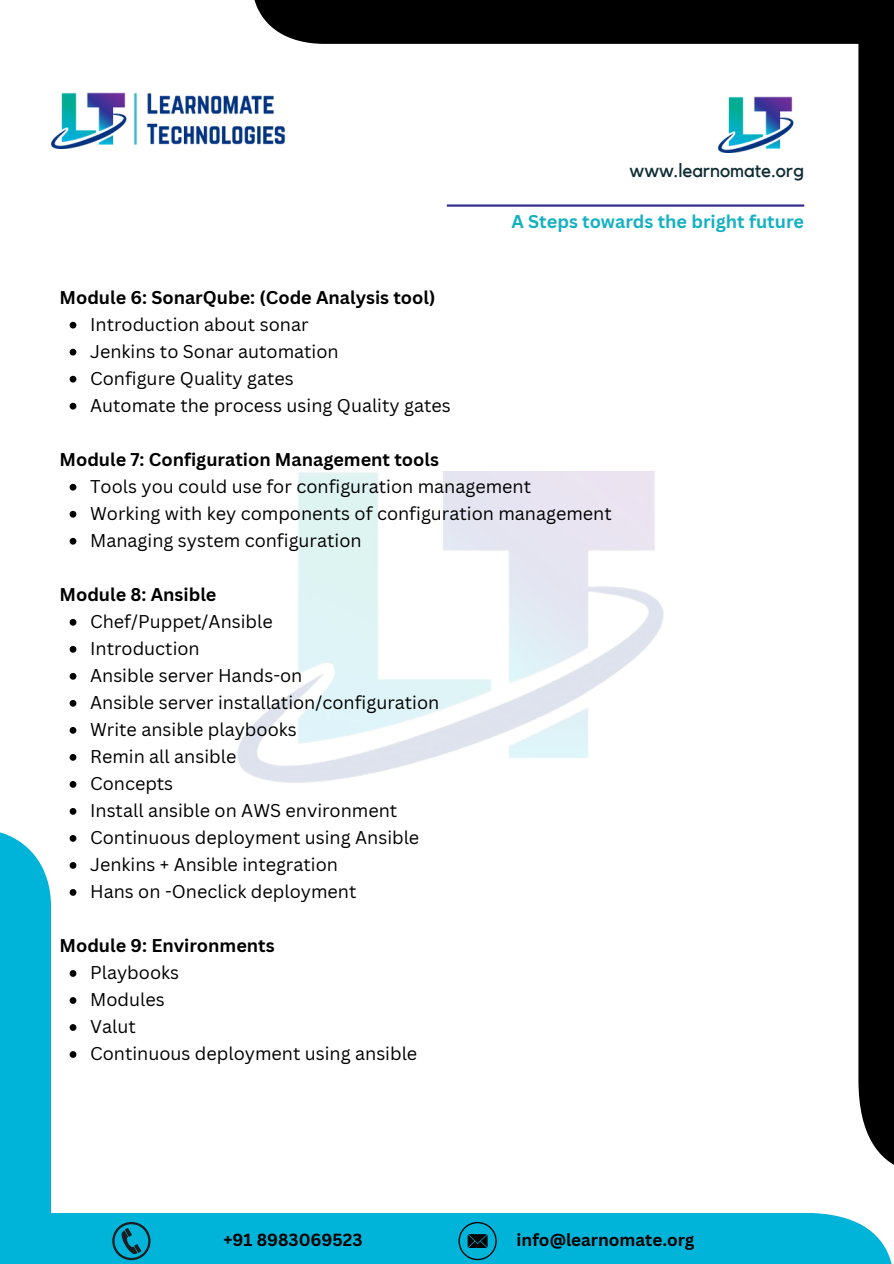
<style>
.page{position:relative;width:894px;height:1264px;background:#fff}
.page>*{position:absolute;margin:0;border:0;box-sizing:border-box;transform-origin:0 0}
.t1{font:19.05px "Kollektif";color:#0f2c33}
.t2{font:18px "Canva Sans";color:#000}
.t3{font:700 18px "Canva Sans";color:#000}
.t4{font:700 18px "Canva Sans";color:#14b1c3}
.t5{font:700 17.1px "Canva Sans";color:#000}
</style>
<div class="page">
<div style="left:252px;top:0;width:641px;height:44px;background:#000"></div>
<div style="left:858px;top:0;width:35px;height:1173px;background:#000"></div>
<div style="left:0;top:829px;width:51px;height:434px;background:#00b3d8"></div>
<div style="left:0;top:1212px;width:893px;height:51px;background:#00b3d8"></div>
<hr style="left:446px;top:204px;width:358px;height:3px;background:#362e8d">
<img style="left:237px;top:471px;width:427px;height:312px">
<svg style="left:112px;top:1222px;width:38px;height:38px"></svg>
<svg style="left:458px;top:1221px;width:38px;height:39px"></svg>
<img style="left:51px;top:92px;width:234px;height:57px">
<img style="left:718px;top:96px;width:76px;height:56px">
<svg style="left:70px;top:322px;width:6px;height:6px"></svg>
<svg style="left:70px;top:349px;width:6px;height:6px"></svg>
<svg style="left:70px;top:376px;width:6px;height:6px"></svg>
<svg style="left:70px;top:403px;width:6px;height:6px"></svg>
<svg style="left:70px;top:484px;width:6px;height:6px"></svg>
<svg style="left:70px;top:511px;width:6px;height:6px"></svg>
<svg style="left:70px;top:538px;width:6px;height:6px"></svg>
<svg style="left:70px;top:619px;width:6px;height:6px"></svg>
<svg style="left:70px;top:646px;width:6px;height:6px"></svg>
<svg style="left:70px;top:673px;width:6px;height:6px"></svg>
<svg style="left:70px;top:700px;width:6px;height:6px"></svg>
<svg style="left:70px;top:727px;width:6px;height:6px"></svg>
<svg style="left:70px;top:754px;width:6px;height:6px"></svg>
<svg style="left:70px;top:781px;width:6px;height:6px"></svg>
<svg style="left:70px;top:808px;width:6px;height:6px"></svg>
<svg style="left:70px;top:835px;width:6px;height:6px"></svg>
<svg style="left:70px;top:862px;width:6px;height:6px"></svg>
<svg style="left:70px;top:889px;width:6px;height:6px"></svg>
<svg style="left:70px;top:970px;width:6px;height:6px"></svg>
<svg style="left:70px;top:997px;width:6px;height:6px"></svg>
<svg style="left:70px;top:1024px;width:6px;height:6px"></svg>
<svg style="left:70px;top:1051px;width:6px;height:6px"></svg>
<p class="t1" style="left:629px;top:162px;width:176px">www.learnomate.org</p>
<p class="t4" style="left:511px;top:209px;width:294px">A Steps towards the bright future</p>
<p class="t3" style="left:59px;top:284px;width:377px">Module 6: SonarQube: (Code Analysis tool)</p>
<p class="t2" style="left:90px;top:311px;width:220px">Introduction about sonar</p>
<p class="t2" style="left:90px;top:338px;width:250px">Jenkins to Sonar automation</p>
<h1 class="t2" style="left:90px;top:365px;width:205px">Configure Quality gates</h1>
<p class="t2" style="left:90px;top:392px;width:362px">Automate the process using Quality gates</p>
<p class="t3" style="left:59px;top:446px;width:381px">Module 7: Configuration Management tools</p>
<p class="t2" style="left:90px;top:473px;width:442px">Tools you could use for configuration management</p>
<h1 class="t2" style="left:90px;top:500px;width:523px">Working with key components of configuration management</h1>
<p class="t2" style="left:90px;top:527px;width:273px">Managing system configuration</p>
<p class="t3" style="left:59px;top:581px;width:158px">Module 8: Ansible</p>
<p class="t2" style="left:90px;top:608px;width:184px">Chef/Puppet/Ansible</p>
<p class="t2" style="left:90px;top:635px;width:111px">Introduction</p>
<p class="t2" style="left:90px;top:662px;width:214px">Ansible server Hands-on</p>
<p class="t2" style="left:90px;top:689px;width:350px">Ansible server installation/configuration</p>
<p class="t2" style="left:90px;top:716px;width:208px">Write ansible playbooks</p>
<p class="t2" style="left:90px;top:743px;width:148px">Remin all ansible</p>
<p class="t2" style="left:90px;top:770px;width:85px">Concepts</p>
<p class="t2" style="left:90px;top:797px;width:309px">Install ansible on AWS environment</p>
<p class="t2" style="left:90px;top:824px;width:330px">Continuous deployment using Ansible</p>
<h1 class="t2" style="left:90px;top:851px;width:249px">Jenkins + Ansible integration</h1>
<p class="t2" style="left:90px;top:878px;width:268px">Hans on -Oneclick deployment</p>
<p class="t3" style="left:59px;top:932px;width:217px">Module 9: Environments</p>
<p class="t2" style="left:90px;top:959px;width:90px">Playbooks</p>
<p class="t2" style="left:90px;top:986px;width:76px">Modules</p>
<p class="t2" style="left:90px;top:1013px;width:47px">Valut</p>
<p class="t2" style="left:90px;top:1040px;width:328px">Continuous deployment using ansible</p>
<p class="t5" style="left:223px;top:1227px;width:140px">+91 8983069523</p>
<h1 class="t5" style="left:516px;top:1227px;width:179px">info@learnomate.org</h1>
</div>
